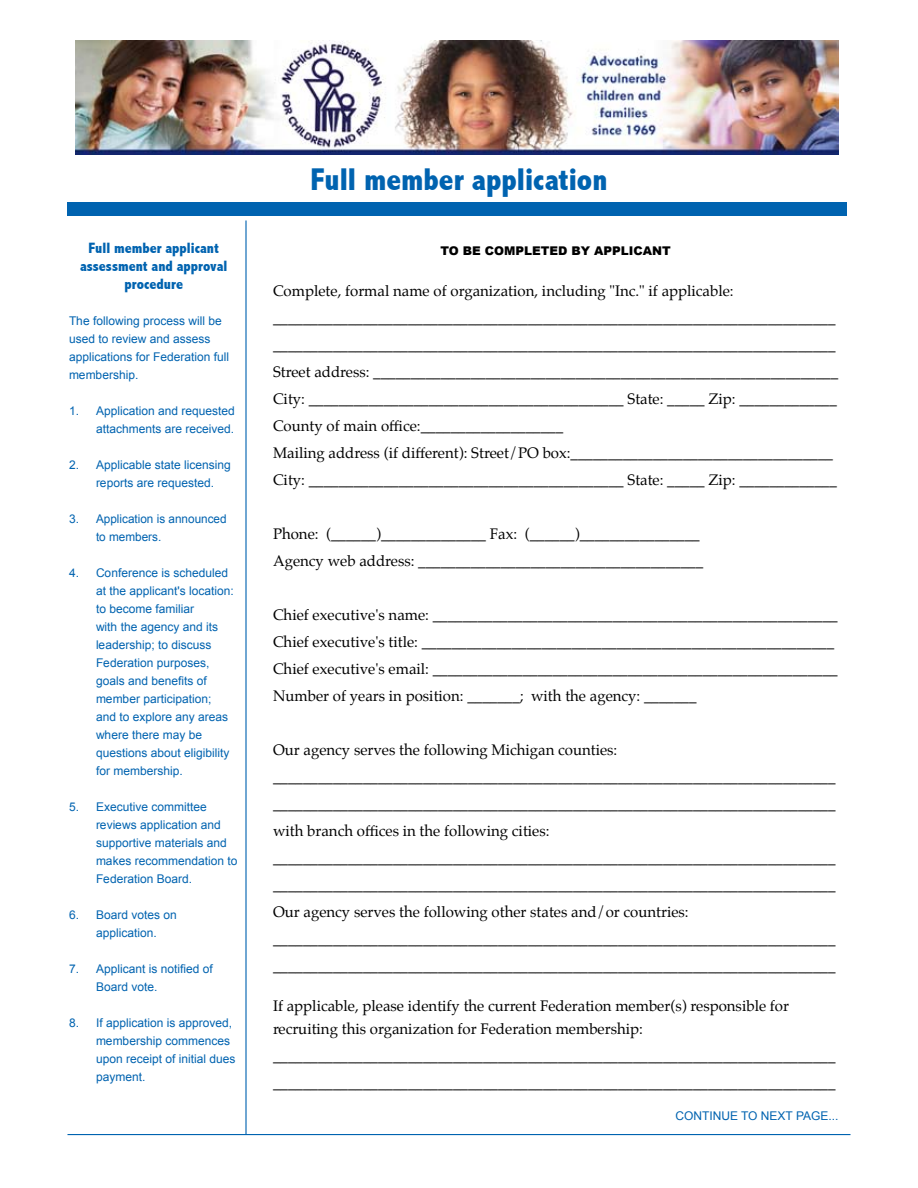
<style>
.page{position:relative;width:918px;height:1188px;background:#fff}
.page>*{position:absolute;margin:0;border:0;box-sizing:border-box;transform-origin:0 0}
.t1{font:800 condensed 31.5px "Abadi";color:#0063b0}
.t2{font:15px/27px "Palatino";color:#000}
.t3{font:800 condensed 15px/18px "Abadi";color:#0063b0;text-align:center}
.t4{font:12px/18px "Arial";color:#0063b0}
.t5{font:900 12px "Arial";color:#000}
</style>
<div class="page">
<hr style="left:68px;top:1134px;width:782px;height:1px;background:#0063b0">
<hr style="left:245px;top:220px;width:2px;height:914px;background:#0063b0">
<div style="left:68px;top:202px;width:780px;height:14px;background:#0063b0"></div>
<img style="left:75px;top:40px;width:763px;height:115px">
<p class="t3" style="left:80px;top:239px;width:149px">Full member applicant assessment and approval procedure</p>
<p class="t4" style="left:69px;top:312px;width:162px">The following process will be used to review and assess applications for Federation full membership.</p>
<p class="t4" style="left:69px;top:402px;width:167px;text-align:right">1. Application and requested attachments are received.</p>
<p class="t4" style="left:96px;top:456px;width:136px;text-indent:-27px">2. Applicable state licensing reports are requested.</p>
<p class="t4" style="left:96px;top:510px;width:132px;text-indent:-27px">3. Application is announced to members.</p>
<p class="t4" style="left:96px;top:564px;width:139px;text-indent:-27px">4. Conference is scheduled at the applicant's location: to become familiar<br>with the agency and its leadership; to discuss<br>Federation purposes, goals and benefits of member participation; and to explore any areas where there may be questions about eligibility for membership.</p>
<p class="t4" style="left:96px;top:798px;width:143px;text-indent:-27px">5. Executive committee reviews application and supportive materials and makes recommendation to<br>Federation Board.</p>
<p class="t4" style="left:69px;top:906px;width:109px;text-align:center">6. Board votes on application.</p>
<p class="t4" style="left:96px;top:960px;width:118px;text-indent:-27px">7. Applicant is notified of<br>Board vote.</p>
<p class="t4" style="left:96px;top:1014px;width:141px;text-indent:-27px">8. If application is approved, membership commences upon receipt of initial dues payment.</p>
<h1 class="t1" style="left:311px;top:161px;width:298px">Full member application</h1>
<p class="t5" style="left:441px;top:242px;width:232px">TO BE COMPLETED BY APPLICANT</p>
<p class="t2" style="left:273px;top:277px;width:567px">Complete, formal name of organization, including "Inc." if applicable: ___________________________________________________________________________ ___________________________________________________________________________ Street address: ______________________________________________________________ City: __________________________________________ State: _____ Zip: _____________ County of main office:___________________<br>Mailing address (if different): Street/PO box:___________________________________ City: __________________________________________ State: _____ Zip: _____________</p>
<p class="t2" style="left:273px;top:520px;width:432px">Phone: (______)______________ Fax: (______)________________<br>Agency web address: ______________________________________</p>
<p class="t2" style="left:273px;top:601px;width:566px">Chief executive's name: ______________________________________________________ Chief executive's title: _______________________________________________________ Chief executive's email: ______________________________________________________ Number of years in position: _______; with the agency: _______</p>
<p class="t2" style="left:273px;top:736px;width:564px">Our agency serves the following Michigan counties: ___________________________________________________________________________ ___________________________________________________________________________ with branch offices in the following cities: ___________________________________________________________________________ ___________________________________________________________________________ Our agency serves the following other states and/or countries: ___________________________________________________________________________ ___________________________________________________________________________</p>
<p class="t2" style="left:273px;top:995px;width:518px;line-height:22.5px">If applicable, please identify the current Federation member(s) responsible for recruiting this organization for Federation membership:</p>
<p class="t2" style="left:273px;top:1042px;width:564px">___________________________________________________________________________ ___________________________________________________________________________</p>
<p class="t4" style="left:675px;top:1107px;width:165px">CONTINUE TO NEXT PAGE...</p>
</div>
